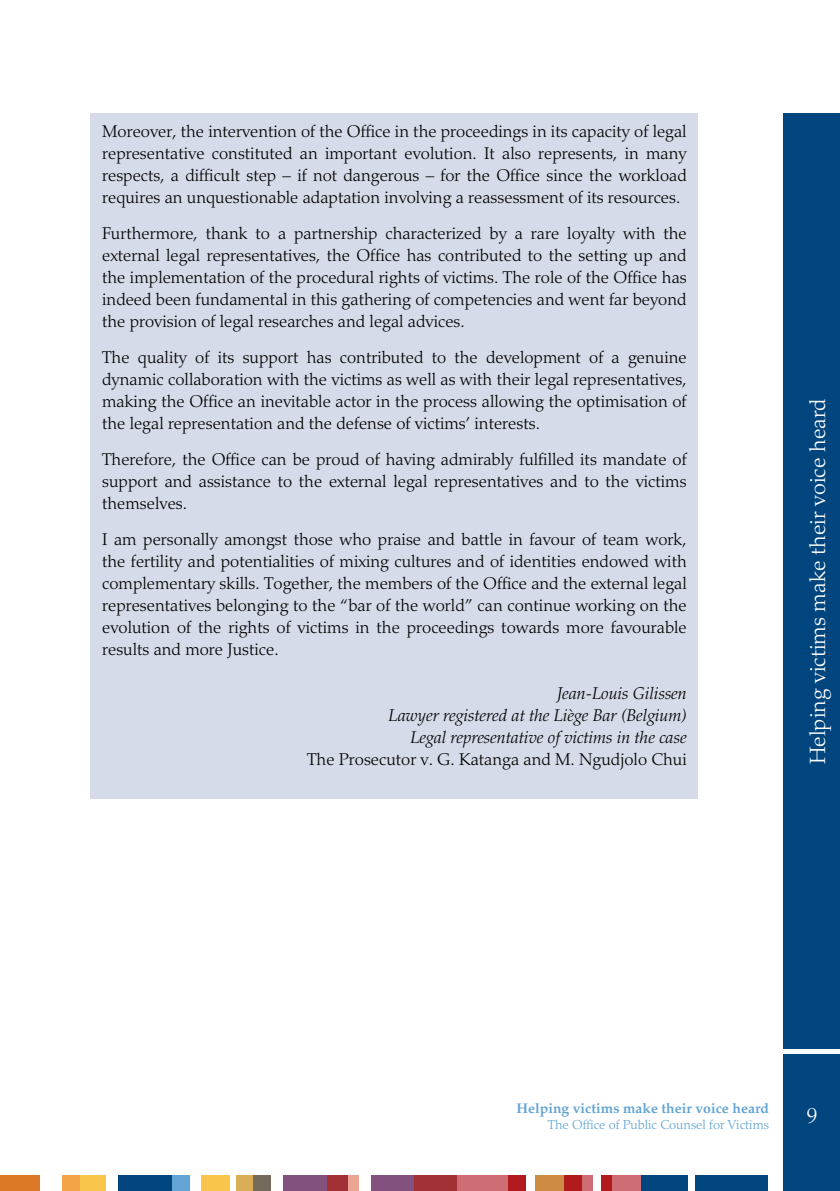
<style>
.page{position:relative;width:840px;height:1191px;background:#fff}
.page>*{position:absolute;margin:0;border:0;box-sizing:border-box;transform-origin:0 0}
.t1{font:300 22px "Palatino";color:#fff}
.t2{font:300 17px/22px "Palatino";color:#000;text-align:justify}
.t3{font:italic 300 17px/22px "Palatino";color:#000;text-align:right}
.t4{font:14px "Palatino Bold Os F";color:#62a4d3}
.t5{font:300 13px "Palatino";color:#62a4d3}
</style>
<div class="page">
<div style="left:0;top:1175px;width:39px;height:16px;background:#dc7726"></div>
<div style="left:62px;top:1175px;width:18px;height:16px;background:#f3a446"></div>
<div style="left:80px;top:1175px;width:25px;height:16px;background:#f9c54a"></div>
<div style="left:118px;top:1175px;width:54px;height:16px;background:#00457d"></div>
<div style="left:172px;top:1175px;width:18px;height:16px;background:#62a4d3"></div>
<div style="left:201px;top:1175px;width:29px;height:16px;background:#f9c54a"></div>
<div style="left:235px;top:1175px;width:18px;height:16px;background:#daad59"></div>
<div style="left:253px;top:1175px;width:18px;height:16px;background:#756b5c"></div>
<div style="left:327px;top:1175px;width:21px;height:16px;background:#a13134"></div>
<div style="left:348px;top:1175px;width:11px;height:16px;background:#eaa693"></div>
<div style="left:284px;top:1175px;width:43px;height:16px;background:#83517e"></div>
<div style="left:371px;top:1175px;width:43px;height:16px;background:#83517e"></div>
<div style="left:414px;top:1175px;width:43px;height:16px;background:#a13134"></div>
<div style="left:457px;top:1175px;width:51px;height:16px;background:#cf6d74"></div>
<div style="left:508px;top:1175px;width:17px;height:16px;background:#b11b1e"></div>
<div style="left:563px;top:1175px;width:18px;height:16px;background:#b11b1e"></div>
<div style="left:581px;top:1175px;width:11px;height:16px;background:#cf6d74"></div>
<div style="left:535px;top:1175px;width:28px;height:16px;background:#ce8b44"></div>
<div style="left:601px;top:1175px;width:10px;height:16px;background:#b11b1e"></div>
<div style="left:611px;top:1175px;width:29px;height:16px;background:#cf6d74"></div>
<div style="left:640px;top:1175px;width:47px;height:16px;background:#00457d"></div>
<div style="left:695px;top:1175px;width:72px;height:16px;background:#00457d"></div>
<div style="left:782px;top:1054px;width:57px;height:137px;background:#00457d"></div>
<div style="left:782px;top:113px;width:57px;height:936px;background:#00457d"></div>
<div style="left:91px;top:113px;width:606px;height:685px;background:#d5dbe9"></div>
<p class="t2" style="left:102px;top:121px;width:585px">Moreover, the intervention of the Office in the proceedings in its capacity of legal representative constituted an important evolution. It also represents, in many respects, a difficult step – if not dangerous – for the Office since the workload requires an unquestionable adaptation involving a reassessment of its resources.</p>
<p class="t2" style="left:102px;top:223px;width:586px">Furthermore, thank to a partnership characterized by a rare loyalty with the external legal representatives, the Office has contributed to the setting up and the implementation of the procedural rights of victims. The role of the Office has indeed been fundamental in this gathering of competencies and went far beyond the provision of legal researches and legal advices.</p>
<p class="t2" style="left:102px;top:347px;width:585px">The quality of its support has contributed to the development of a genuine dynamic collaboration with the victims as well as with their legal representatives, making the Office an inevitable actor in the process allowing the optimisation of the legal representation and the defense of victims’ interests.</p>
<p class="t2" style="left:102px;top:449px;width:585px">Therefore, the Office can be proud of having admirably fulfilled its mandate of support and assistance to the external legal representatives and to the victims themselves.</p>
<p class="t2" style="left:102px;top:529px;width:585px">I am personally amongst those who praise and battle in favour of team work, the fertility and potentialities of mixing cultures and of identities endowed with complementary skills. Together, the members of the Office and the external legal representatives belonging to the “bar of the world” can continue working on the evolution of the rights of victims in the proceedings towards more favourable results and more Justice.</p>
<p class="t3" style="left:388px;top:683px;width:299px">Jean-Louis Gilissen<br>Lawyer registered at the Liège Bar (Belgium)<br>Legal representative of victims in the case</p>
<p class="t2" style="left:307px;top:749px;width:381px">The Prosecutor v. G. Katanga and M. Ngudjolo Chui</p>
<p class="t1" style="left:804px;top:764px;width:367px;rotate:-90deg">Helping victims make their voice heard</p>
<p class="t4" style="left:516px;top:1100px;width:254px">Helping victims make their voice heard</p>
<p class="t5" style="left:547px;top:1117px;width:222px">The Office of Public Counsel for Victims</p>
<p class="t1" style="left:806px;top:1102px;width:12px">9</p>
</div>
